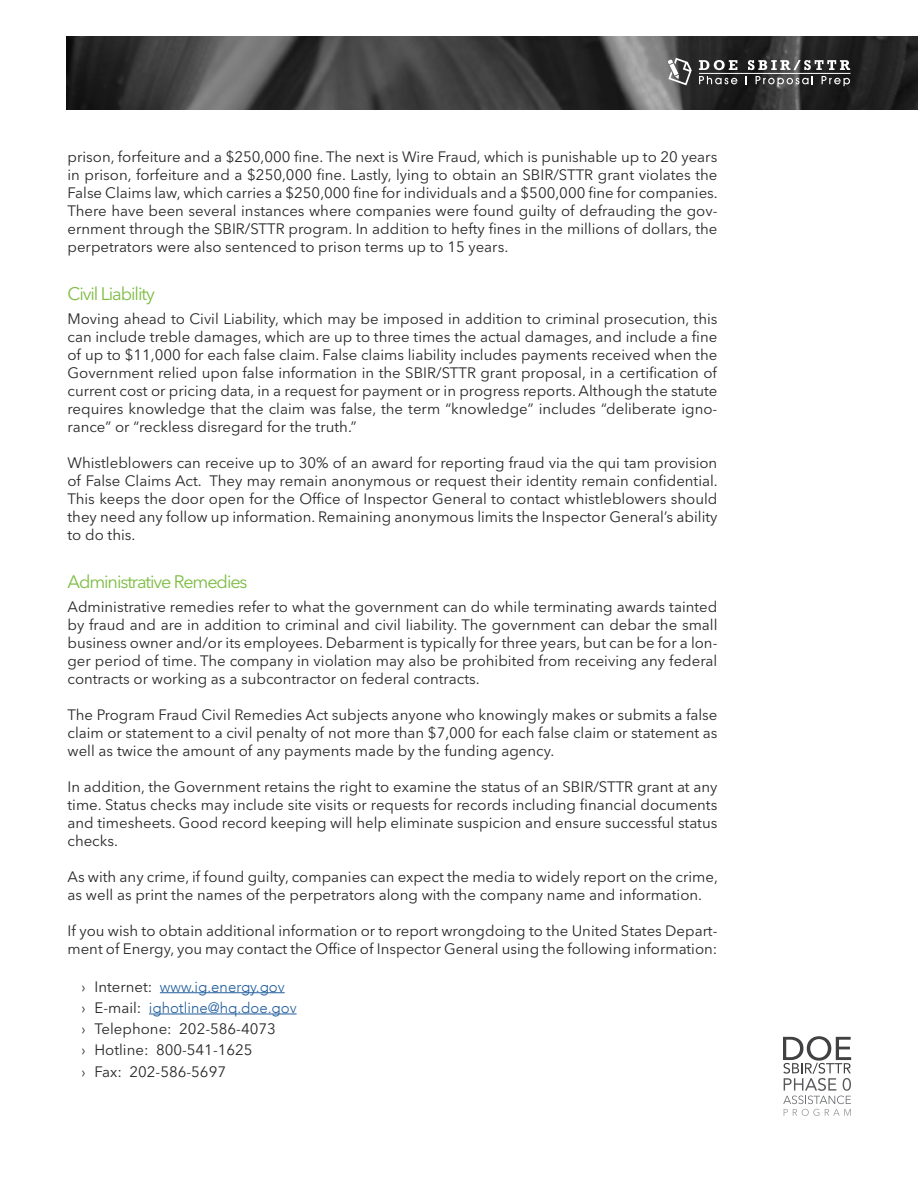
<style>
.page{position:relative;width:918px;height:1188px;background:#fff}
.page>*{position:absolute;margin:0;border:0;box-sizing:border-box;transform-origin:0 0}
.t1{font:18px "Avenir Next LT Pro";letter-spacing:-.06em;color:#7cbc42}
.t2{font:15px/18px "Avenir Next LT Pro";color:#292829;text-align:justify}
.t3{font:300 15px/21.3px "Avenir";color:#215e9e}
.s1{color:#292829}
.s2{font-family:"Avenir Next LT Pro";font-weight:400;color:#292829}
.s3{font-family:"Avenir";font-weight:300}
</style>
<div class="page">
<hr style="left:160px;top:992px;width:125px;height:1px;background:#215e9e">
<hr style="left:149px;top:1014px;width:148px;height:1px;background:#215e9e">
<img style="left:67px;top:37px;width:851px;height:72px">
<svg style="left:699px;top:60px;width:38px;height:10px"></svg>
<svg style="left:748px;top:60px;width:102px;height:10px"></svg>
<svg style="left:699px;top:76px;width:38px;height:8px"></svg>
<svg style="left:756px;top:76px;width:57px;height:10px"></svg>
<svg style="left:822px;top:76px;width:28px;height:10px"></svg>
<hr style="left:699px;top:73px;width:152px;height:1px;background:#fff">
<svg style="left:668px;top:58px;width:24px;height:27px"></svg>
<svg style="left:783px;top:1036px;width:68px;height:80px"></svg>
<p class="t2" style="left:68px;top:148px;width:652px">prison, forfeiture and a $250,000 fine. The next is Wire Fraud, which is punishable up to 20 years in prison, forfeiture and a $250,000 fine. Lastly, lying to obtain an SBIR/STTR grant violates the False Claims law, which carries a $250,000 fine for individuals and a $500,000 fine for companies.<br>There have been several instances where companies were found guilty of defrauding the gov&shy;ernment through the SBIR/STTR program. In addition to hefty fines in the millions of dollars, the perpetrators were also sentenced to prison terms up to 15 years.</p>
<p class="t1" style="left:68px;top:283px;width:89px">Civil Liability</p>
<p class="t2" style="left:68px;top:310px;width:652px">Moving ahead to Civil Liability, which may be imposed in addition to criminal prosecution, this can include treble damages, which are up to three times the actual damages, and include a fine of up to $11,000 for each false claim. False claims liability includes payments received when the Government relied upon false information in the SBIR/STTR grant proposal, in a certification of current cost or pricing data, in a request for payment or in progress reports. Although the statute requires knowledge that the claim was false, the term “knowledge” includes “deliberate igno&shy;rance” or “reckless disregard for the truth.”</p>
<p class="t2" style="left:68px;top:454px;width:652px">Whistleblowers can receive up to 30% of an award for reporting fraud via the qui tam provision of False Claims Act. They may remain anonymous or request their identity remain confidential.<br>This keeps the door open for the Office of Inspector General to contact whistleblowers should they need any follow up information. Remaining anonymous limits the Inspector General’s ability to do this.</p>
<p class="t1" style="left:68px;top:571px;width:182px">Administrative Remedies</p>
<p class="t2" style="left:68px;top:598px;width:652px">Administrative remedies refer to what the government can do while terminating awards tainted by fraud and are in addition to criminal and civil liability. The government can debar the small business owner and/or its employees. Debarment is typically for three years, but can be for a lon&shy;ger period of time. The company in violation may also be prohibited from receiving any federal contracts or working as a subcontractor on federal contracts.</p>
<p class="t2" style="left:68px;top:706px;width:652px">The Program Fraud Civil Remedies Act subjects anyone who knowingly makes or submits a false claim or statement to a civil penalty of not more than $7,000 for each false claim or statement as well as twice the amount of any payments made by the funding agency.</p>
<p class="t2" style="left:68px;top:778px;width:652px">In addition, the Government retains the right to examine the status of an SBIR/STTR grant at any time. Status checks may include site visits or requests for records including financial documents and timesheets. Good record keeping will help eliminate suspicion and ensure successful status checks.</p>
<p class="t2" style="left:68px;top:868px;width:652px">As with any crime, if found guilty, companies can expect the media to widely report on the crime, as well as print the names of the perpetrators along with the company name and information.</p>
<p class="t2" style="left:68px;top:922px;width:651px">If you wish to obtain additional information or to report wrongdoing to the United States Depart&shy;ment of Energy, you may contact the Office of Inspector General using the following information:</p>
<p class="t3" style="left:81px;top:976px;width:217px"><span class="s1">›</span> <span class="s2">Internet:</span> www.ig.energy.gov<br><span class="s1">›</span> <span class="s2">E-mail:</span> ighotline@hq.doe.gov</p>
<p class="t2" style="left:81px;top:1018px;width:196px;line-height:21.3px;text-align:left"><span class="s3">›</span> Telephone: 202-586-4073 <span class="s3">›</span> Hotline: 800-541-1625<br><span class="s3">›</span> Fax: 202-586-5697</p>
</div>
